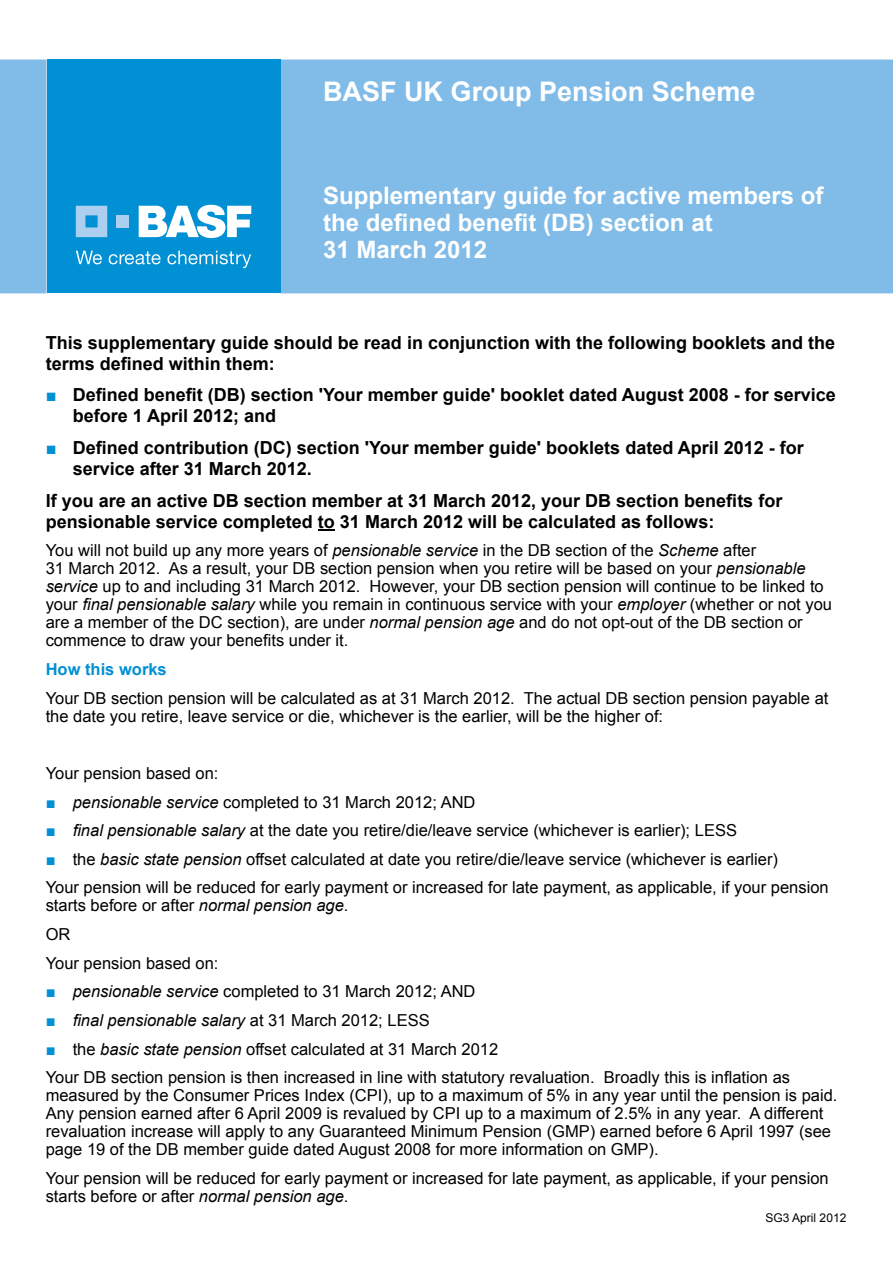
<style>
.page{position:relative;width:893px;height:1263px;background:#fff}
.page>*{position:absolute;margin:0;border:0;box-sizing:border-box;transform-origin:0 0}
.t1{font:700 27px "Arial";color:#fff}
.t2{font:700 24px/27px "Arial";color:#fff}
.t3{font:700 18px/21px "Arial";color:#000}
.t4{font:16.5px/18px "Arial";color:#000}
.t5{font:italic 16.5px "Arial";color:#000}
.t6{font:700 16.5px "Arial";color:#0090d3}
.t7{font:12px "Arial";color:#000}
.s1{font-weight:400;color:#0090d3}
.s2{font-style:italic}
.s3{color:#0090d3}
.s4{font-style:normal;color:#0090d3}
.s5{font-style:normal}
</style>
<div class="page">
<div style="left:0;top:60px;width:892px;height:233px;background:#81bbe7"></div>
<div style="left:47px;top:60px;width:233px;height:233px;background:#0090d3"></div>
<svg style="left:76px;top:206px;width:31px;height:31px"></svg>
<div style="left:117px;top:215px;width:12px;height:12px;background:#accfef"></div>
<svg style="left:139px;top:205px;width:112px;height:33px"></svg>
<svg style="left:76px;top:251px;width:26px;height:13px"></svg>
<svg style="left:109px;top:251px;width:52px;height:13px"></svg>
<svg style="left:167px;top:251px;width:84px;height:17px"></svg>
<svg style="left:318px;top:529px;width:17px;height:2px"></svg>
<h1 class="t1" style="left:323px;top:82px;width:434px">BASF UK Group Pension Scheme</h1>
<h2 class="t2" style="left:323px;top:184px;width:502px">Supplementary guide for active members of the defined benefit (DB) section at<br>31 March 2012</h2>
<p class="t3" style="left:46px;top:334px;width:791px">This supplementary guide should be read in conjunction with the following booklets and the terms defined within them:</p>
<p class="t3" style="left:73px;top:386px;width:764px;text-indent:-27px"><span class="s1">■</span> Defined benefit (DB) section 'Your member guide' booklet dated August 2008 - for service before 1 April 2012; and</p>
<p class="t3" style="left:73px;top:439px;width:732px;text-indent:-27px"><span class="s1">■</span> Defined contribution (DC) section 'Your member guide' booklets dated April 2012 - for service after 31 March 2012.</p>
<p class="t3" style="left:46px;top:492px;width:738px">If you are an active DB section member at 31 March 2012, your DB section benefits for pensionable service completed to 31 March 2012 will be calculated as follows:</p>
<p class="t4" style="left:46px;top:543px;width:787px">You will not build up any more years of <span class="s2">pensionable service</span> in the DB section of the <span class="s2">Scheme</span> after<br>31 March 2012. As a result, your DB section pension when you retire will be based on your <span class="s2">pensionable service</span> up to and including 31 March 2012. However, your DB section pension will continue to be linked to your <span class="s2">final pensionable salary</span> while you remain in continuous service with your <span class="s2">employer</span> (whether or not you are a member of the DC section), are under <span class="s2">normal pension age</span> and do not opt-out of the DB section or commence to draw your benefits under it.</p>
<p class="t6" style="left:46px;top:663px;width:123px">How this works</p>
<p class="t4" style="left:46px;top:690px;width:784px">Your DB section pension will be calculated as at 31 March 2012. The actual DB section pension payable at the date you retire, leave service or die, whichever is the earlier, will be the higher of:</p>
<p class="t4" style="left:46px;top:766px;width:174px">Your pension based on:</p>
<p class="t4" style="left:46px;top:794px;width:431px"><span class="s3">■</span> <span class="s2">pensionable service</span> completed to 31 March 2012; AND</p>
<p class="t4" style="left:46px;top:823px;width:692px"><span class="s3">■</span> <span class="s2">final pensionable salary</span> at the date you retire/die/leave service (whichever is earlier); LESS</p>
<p class="t4" style="left:46px;top:846px;width:784px;line-height:28.7px"><span class="s3">■</span> the <span class="s2">basic state pension</span> offset calculated at date you retire/die/leave service (whichever is earlier)<br>Your pension will be reduced for early payment or increased for late payment, as applicable, if your pension</p>
<p class="t4" style="left:46px;top:893px;width:304px;line-height:28.7px">starts before or after <span class="s2">normal pension age</span>.<br>OR<br>Your pension based on:</p>
<p class="t4" style="left:46px;top:984px;width:431px"><span class="s3">■</span> <span class="s2">pensionable service</span> completed to 31 March 2012; AND</p>
<p class="t5" style="left:46px;top:1014px;width:385px"><span class="s4">■</span> final pensionable salary <span class="s5">at 31 March 2012; LESS</span></p>
<p class="t4" style="left:46px;top:1036px;width:746px;line-height:28.7px"><span class="s3">■</span> the <span class="s2">basic state pension</span> offset calculated at 31 March 2012<br>Your DB section pension is then increased in line with statutory revaluation. Broadly this is inflation as</p>
<p class="t4" style="left:46px;top:1088px;width:793px">measured by the Consumer Prices Index (CPI), up to a maximum of 5% in any year until the pension is paid.<br>Any pension earned after 6 April 2009 is revalued by CPI up to a maximum of 2.5% in any year. A different revaluation increase will apply to any Guaranteed Minimum Pension (GMP) earned before 6 April 1997 (see page 19 of the DB member guide dated August 2008 for more information on GMP).</p>
<p class="t4" style="left:46px;top:1171px;width:784px">Your pension will be reduced for early payment or increased for late payment, as applicable, if your pension starts before or after <span class="s2">normal pension age</span>.</p>
<p class="t7" style="left:765px;top:1213px;width:82px">SG3 April 2012</p>
</div>
